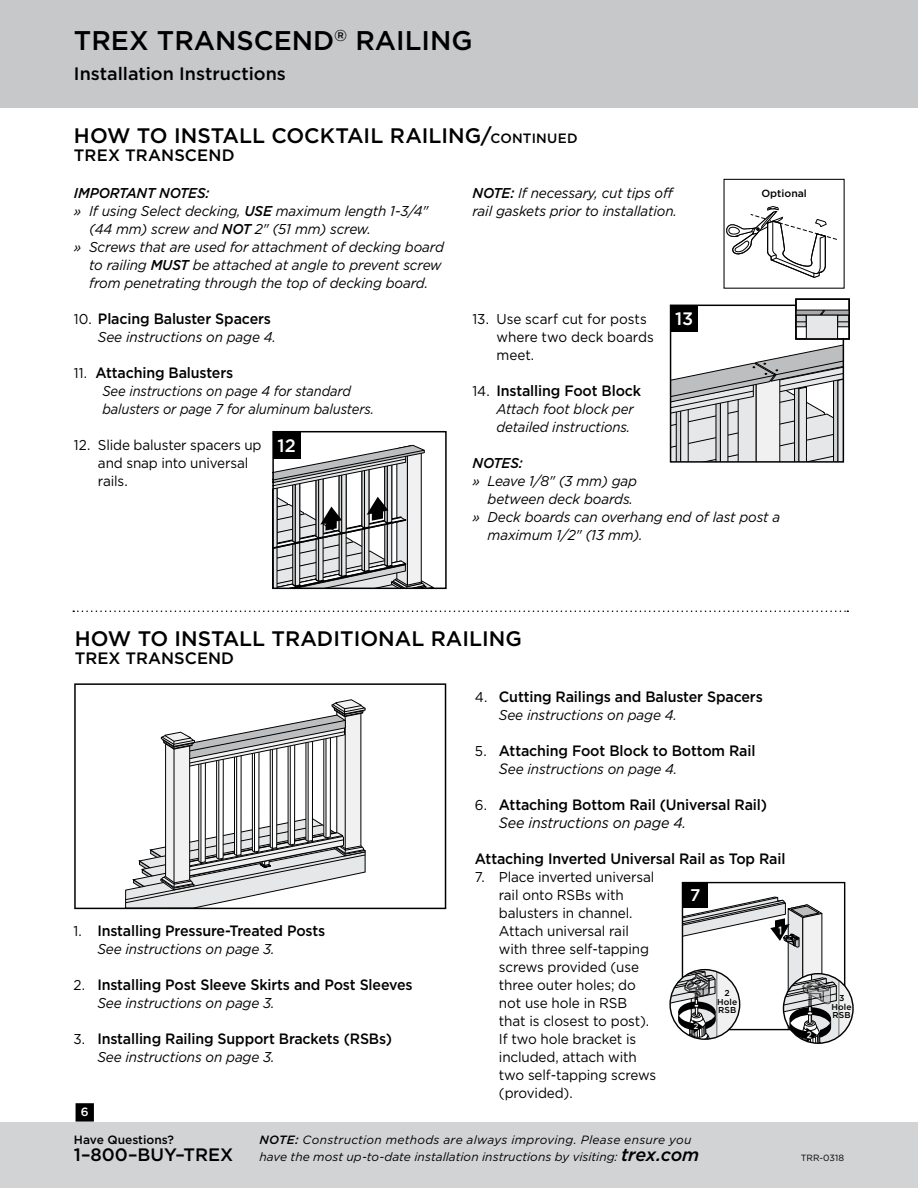
<style>
.page{position:relative;width:918px;height:1188px;background:#fff}
.page>*{position:absolute;margin:0;border:0;box-sizing:border-box;transform-origin:0 0}
.t1{font:500 27px "Gotham";color:#000}
.t2{font:500 21px "Gotham";color:#000}
.t3{font:500 18px "Gotham";color:#000}
.t4{font:500 18px "Gotham";color:#fff}
.t5{font:500 16.95px "Gotham";color:#fff}
.t6{font:500 16.5px "Gotham";color:#000}
.t7{font:500 15px/18px "Gotham";letter-spacing:-.01em;color:#000;scale:.95 1}
.t8{font:italic 14.25px/18px "Gotham";letter-spacing:-.01em;color:#000;scale:.95 1}
.t9{font:14.25px/18px "Gotham";letter-spacing:-.01em;color:#000;scale:.95 1}
.t10{font:italic 14.25px/18px "Gotham";letter-spacing:-.01em;color:#000;scale:.91 1}
.t11{font:italic 14.25px/18px "Gotham";letter-spacing:-.01em;color:#000;scale:.93 1}
.t12{font:italic 500 14.25px "Gotham";letter-spacing:-.01em;color:#000;scale:.95 1}
.t13{font:italic 12px/17.2px "Gotham";letter-spacing:.005em;color:#000}
.t14{font:500 12px "Gotham";color:#000}
.t15{font:500 12px "Gotham";color:#fff}
.t16{font:500 10.35px "Gotham";color:#000}
.t17{font:9px "Gotham";color:#000}
.t18{font:500 8.55px/8.4px "Gotham";letter-spacing:.015em;color:#000;text-align:center}
.s1{font-size:13.5px}
.s2{font-weight:500}
.s3{font-weight:400;font-size:14.25px}
.s4{font-size:15px}
.s5{font-weight:400;font-style:italic}
.s6{font-weight:500;font-size:18px}
</style>
<div class="page">
<div style="left:0;top:1122px;width:918px;height:66px;background:#d1d3d4"></div>
<div style="left:0;top:0;width:918px;height:108px;background:#c7c8ca"></div>
<div style="left:76px;top:1104px;width:17px;height:17px;background:#000"></div>
<div style="left:76px;top:1103px;width:18px;height:19px;border:2px solid #000"></div>
<svg style="left:275px;top:444px;width:157px;height:142px"></svg>
<div style="left:272px;top:431px;width:175px;height:158px;border:2px solid #000"></div>
<div style="left:273px;top:432px;width:28px;height:27px;background:#000"></div>
<svg style="left:670px;top:305px;width:177px;height:158px"></svg>
<div style="left:795px;top:298px;width:55px;height:42px;border:2px solid #000"></div>
<svg style="left:726px;top:206px;width:111px;height:72px"></svg>
<svg style="left:74px;top:683px;width:372px;height:226px"></svg>
<div style="left:682px;top:883px;width:26px;height:25px;background:#000"></div>
<svg style="left:73px;top:610px;width:775px;height:2px"></svg>
<svg style="left:670px;top:896px;width:183px;height:147px"></svg>
<h1 class="t1" style="left:74px;top:25px;width:400px">TREX TRANSCEND<sup>®</sup> RAILING</h1>
<p class="t3" style="left:74px;top:63px;width:213px">Installation Instructions</p>
<h2 class="t2" style="left:74px;top:123px;width:505px">HOW TO INSTALL COCKTAIL RAILING/<span class="s1">CONTINUED</span></h2>
<p class="t6" style="left:74px;top:146px;width:162px">TREX TRANSCEND</p>
<p class="t12" style="left:74px;top:185px;width:144px">IMPORTANT NOTES:</p>
<p class="t8" style="left:74px;top:202px;width:375px">» If using Select decking, <span class="s2">USE</span> maximum length 1-3/4"</p>
<p class="t8" style="left:89px;top:220px;width:298px">(44 mm) screw and <span class="s2">NOT</span> 2" (51 mm) screw.</p>
<p class="t8" style="left:74px;top:238px;width:391px">» Screws that are used for attachment of decking board</p>
<p class="t8" style="left:89px;top:256px;width:373px">to railing <span class="s2">MUST</span> be attached at angle to prevent screw</p>
<p class="t8" style="left:89px;top:274px;width:358px">from penetrating through the top of decking board.</p>
<p class="t7" style="left:74px;top:309px;width:209px"><span class="s3">10.</span> Placing Baluster Spacers</p>
<p class="t8" style="left:98px;top:328px;width:189px">See instructions on page 4.</p>
<p class="t7" style="left:74px;top:363px;width:169px"><span class="s3">11.</span> Attaching Balusters</p>
<p class="t10" style="left:102px;top:382px;width:300px">See instructions on page 4 for standard balusters or page 7 for aluminum balusters.</p>
<p class="t9" style="left:98px;top:436px;width:174px;text-indent:-24px">12. Slide baluster spacers up and snap into universal rails.</p>
<p class="t8" style="left:472px;top:184px;width:217px"><span class="s2">NOTE:</span> If necessary, cut tips off rail gaskets prior to installation.</p>
<p class="t16" style="left:761px;top:187px;width:47px">Optional</p>
<p class="t4" style="left:675px;top:307px;width:20px">13</p>
<p class="t9" style="left:497px;top:310px;width:167px;text-indent:-24px">13. Use scarf cut for posts where two deck boards meet.</p>
<p class="t7" style="left:472px;top:381px;width:179px"><span class="s3">14.</span> Installing Foot Block</p>
<p class="t11" style="left:496px;top:400px;width:149px">Attach foot block per detailed instructions.</p>
<p class="t12" style="left:472px;top:455px;width:55px">NOTES:</p>
<p class="t8" style="left:472px;top:472px;width:175px">» Leave 1/8" (3 mm) gap</p>
<p class="t8" style="left:488px;top:490px;width:155px">between deck boards.</p>
<p class="t8" style="left:472px;top:508px;width:325px">» Deck boards can overhang end of last post a</p>
<p class="t8" style="left:488px;top:526px;width:165px">maximum 1/2" (13 mm).</p>
<p class="t4" style="left:278px;top:434px;width:20px">12</p>
<h2 class="t2" style="left:75px;top:627px;width:448px">HOW TO INSTALL TRADITIONAL RAILING</h2>
<p class="t6" style="left:75px;top:649px;width:161px">TREX TRANSCEND</p>
<p class="t7" style="left:73px;top:921px;width:267px"><span class="s3">1.</span> Installing Pressure-Treated Posts</p>
<p class="t8" style="left:97px;top:940px;width:188px">See instructions on page 3.</p>
<p class="t7" style="left:73px;top:975px;width:359px"><span class="s3">2.</span> Installing Post Sleeve Skirts and Post Sleeves</p>
<p class="t8" style="left:97px;top:994px;width:188px">See instructions on page 3.</p>
<p class="t7" style="left:73px;top:1029px;width:337px"><span class="s3">3.</span> Installing Railing Support Brackets (RSBs)</p>
<p class="t8" style="left:97px;top:1048px;width:188px">See instructions on page 3.</p>
<p class="t15" style="left:78px;top:1105px;width:9px">6</p>
<p class="t15" style="left:81px;top:1105px;width:9px">6</p>
<p class="t7" style="left:475px;top:687px;width:305px"><span class="s3">4.</span> Cutting Railings and Baluster Spacers</p>
<p class="t8" style="left:499px;top:706px;width:189px">See instructions on page 4.</p>
<p class="t7" style="left:475px;top:741px;width:297px"><span class="s3">5.</span> Attaching Foot Block to Bottom Rail</p>
<p class="t8" style="left:499px;top:760px;width:189px"><span class="s4">S</span>ee instructions on page 4.</p>
<p class="t7" style="left:499px;top:795px;width:284px;text-indent:-24px"><span class="s3">6.</span> Attaching Bottom Rail (Universal Rail)<br><span class="s5">See instructions on page 4.</span></p>
<p class="t7" style="left:475px;top:849px;width:328px">Attaching Inverted Universal Rail as Top Rail</p>
<p class="t9" style="left:499px;top:868px;width:167px;text-indent:-24px">7. Place inverted universal rail onto RSBs with balusters in channel.<br>Attach universal rail with three self-tapping screws provided (use three outer holes; do not use hole in RSB that is closest to post).<br>If two hole bracket is included, attach with two self-tapping screws (provided).</p>
<p class="t5" style="left:690px;top:884px;width:12px">7</p>
<p class="t18" style="left:717px;top:989px;width:22px">2<br>Hole<br>RSB</p>
<p class="t18" style="left:832px;top:994px;width:22px">3<br>Hole<br>RSB</p>
<p class="t14" style="left:74px;top:1133px;width:102px">Have Questions?</p>
<p class="t3" style="left:74px;top:1144px;width:161px">1–800–BUY–TREX</p>
<p class="t13" style="left:260px;top:1131px;width:441px"><span class="s2">NOTE:</span> Construction methods are always improving. Please ensure you have the most up-to-date installation instructions by visiting: <span class="s6">trex.com</span></p>
<p class="t17" style="left:801px;top:1153px;width:45px">TRR-0318</p>
</div>
